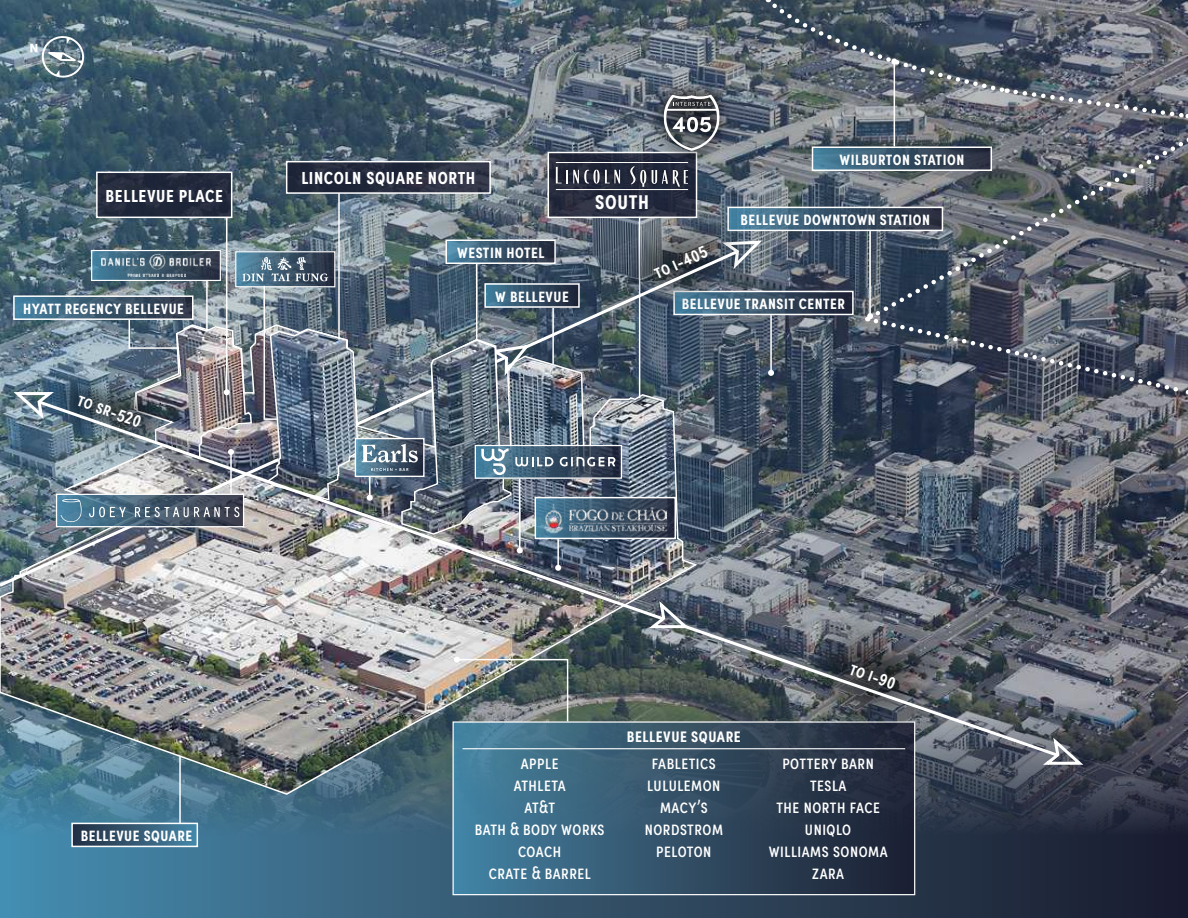
<style>
.page{position:relative;width:1188px;height:918px;background:#fff}
.page>*{position:absolute;margin:0;border:0;box-sizing:border-box;transform-origin:0 0}
.t1{font:600 24px "Sofia Pro Condensed";letter-spacing:.03em;color:#fff}
.t2{font:600 21px "Sofia Pro Condensed";letter-spacing:.03em;color:#fff}
.t3{font:18.45px/22px "Sofia Pro Condensed";letter-spacing:.03em;color:#fff;text-align:center}
.t4{font:600 18.45px "Sofia Pro Condensed";letter-spacing:.03em;color:#fff}
.t5{font:600 18px "Sofia Pro Condensed";letter-spacing:.03em;color:#fff}
</style>
<div class="page">
<img style="left:0;top:0;width:1188px;height:918px">
<img style="left:0;top:589px;width:697px;height:207px">
<svg style="left:551px;top:155px;width:143px;height:60px;background:#272c3e"></svg>
<div style="left:548px;top:152px;width:149px;height:66px;border:2px solid #fff"></div>
<div style="left:551px;top:158px;width:142px;height:36px;background:#000;opacity:.75"></div>
<svg style="left:556px;top:167px;width:64px;height:17px"></svg>
<svg style="left:630px;top:166px;width:16px;height:21px"></svg>
<svg style="left:652px;top:170px;width:36px;height:17px"></svg>
<hr style="left:556px;top:162px;width:132px;height:1px;background:#fff">
<hr style="left:556px;top:189px;width:132px;height:1px;background:#fff">
<hr style="left:179px;top:756px;width:2px;height:67px;background:#fff">
<div style="left:72px;top:823px;width:125px;height:23px;background:linear-gradient(to right,#222d41,#4686a7)"></div>
<div style="left:71px;top:823px;width:127px;height:24px;border:2px solid #fff"></div>
<div style="left:97px;top:172px;width:135px;height:45px;background:#21293a"></div>
<div style="left:96px;top:172px;width:136px;height:46px;border:2px solid #fff"></div>
<hr style="left:226px;top:218px;width:1px;height:174px;background:#fff">
<img style="left:454px;top:657px;width:115px;height:64px">
<div style="left:453px;top:722px;width:462px;height:173px;background:linear-gradient(to right,#4783a1,#1f1f2f)"></div>
<div style="left:453px;top:721px;width:462px;height:174px;border:1px solid #fff"></div>
<hr style="left:463px;top:748px;width:442px;height:1px;background:#fff">
<svg style="left:774px;top:294px;width:77px;height:18px"></svg>
<div style="left:673px;top:291px;width:181px;height:24px;border:2px solid #fff"></div>
<svg style="left:749px;top:210px;width:116px;height:18px;background:#3d6078"></svg>
<div style="left:727px;top:207px;width:216px;height:24px;border:2px solid #fff"></div>
<hr style="left:894px;top:61px;width:1px;height:85px;background:#fff">
<svg style="left:815px;top:149px;width:50px;height:19px"></svg>
<div style="left:812px;top:146px;width:180px;height:25px;border:2px solid #fff"></div>
<svg style="left:768px;top:0;width:420px;height:121px;background:#616873"></svg>
<svg style="left:1039px;top:734px;width:45px;height:33px"></svg>
<svg style="left:644px;top:597px;width:46px;height:34px"></svg>
<div style="left:795px;top:608px;width:156px;height:137px;background:#000;opacity:.75"></div>
<div style="left:612px;top:204px;width:137px;height:116px;background:#000;opacity:.75"></div>
<svg style="left:680px;top:622px;width:381px;height:137px;background:#555d66"></svg>
<div style="left:649px;top:81px;width:85px;height:84px;background:#000;opacity:.75"></div>
<svg style="left:664px;top:94px;width:56px;height:57px"></svg>
<svg style="left:865px;top:138px;width:322px;height:185px;background:#5a626c"></svg>
<svg style="left:867px;top:313px;width:321px;height:83px;background:#4f5766"></svg>
<img style="left:0;top:238px;width:774px;height:351px">
<img style="left:36px;top:398px;width:631px;height:225px">
<hr style="left:338px;top:193px;width:2px;height:146px;background:#fff">
<svg style="left:289px;top:164px;width:199px;height:27px;background:#272c3e"></svg>
<div style="left:286px;top:161px;width:205px;height:33px;border:2px solid #fff"></div>
<svg style="left:30px;top:34px;width:56px;height:46px;background:#718792"></svg>
<p class="t2" style="left:106px;top:179px;width:119px">bellevue place</p>
<p class="t5" style="left:23px;top:294px;width:163px">hyatt regency bellevue</p>
<p class="t5" style="left:83px;top:386px;width:68px;rotate:20deg">to sr-520</p>
<p class="t2" style="left:301px;top:161px;width:176px">lincoln square north</p>
<p class="t5" style="left:457px;top:238px;width:89px">westin hotel</p>
<p class="t5" style="left:495px;top:282px;width:75px">w bellevue</p>
<h1 class="t1" style="left:595px;top:182px;width:55px">south</h1>
<p class="t5" style="left:650px;top:261px;width:58px;rotate:-24deg">to i-405</p>
<p class="t5" style="left:839px;top:145px;width:126px">wilburton station</p>
<p class="t5" style="left:740px;top:206px;width:191px">bellevue downtown station</p>
<p class="t5" style="left:682px;top:290px;width:165px">bellevue transit center</p>
<p class="t5" style="left:81px;top:822px;width:113px">bellevue square</p>
<p class="t4" style="left:627px;top:722px;width:115px">bellevue square</p>
<p class="t5" style="left:855px;top:655px;width:49px;rotate:20deg">to i-90</p>
<p class="t3" style="left:475px;top:750px;width:131px">apple<br>athleta<br>at&amp;t<br>bath &amp; body works coach<br>crate &amp; barrel</p>
<p class="t3" style="left:645px;top:750px;width:80px">fabletics lululemon macy’s nordstrom peloton</p>
<p class="t3" style="left:769px;top:750px;width:121px">pottery barn tesla<br>the north face uniqlo<br>williams sonoma zara</p>
</div>
